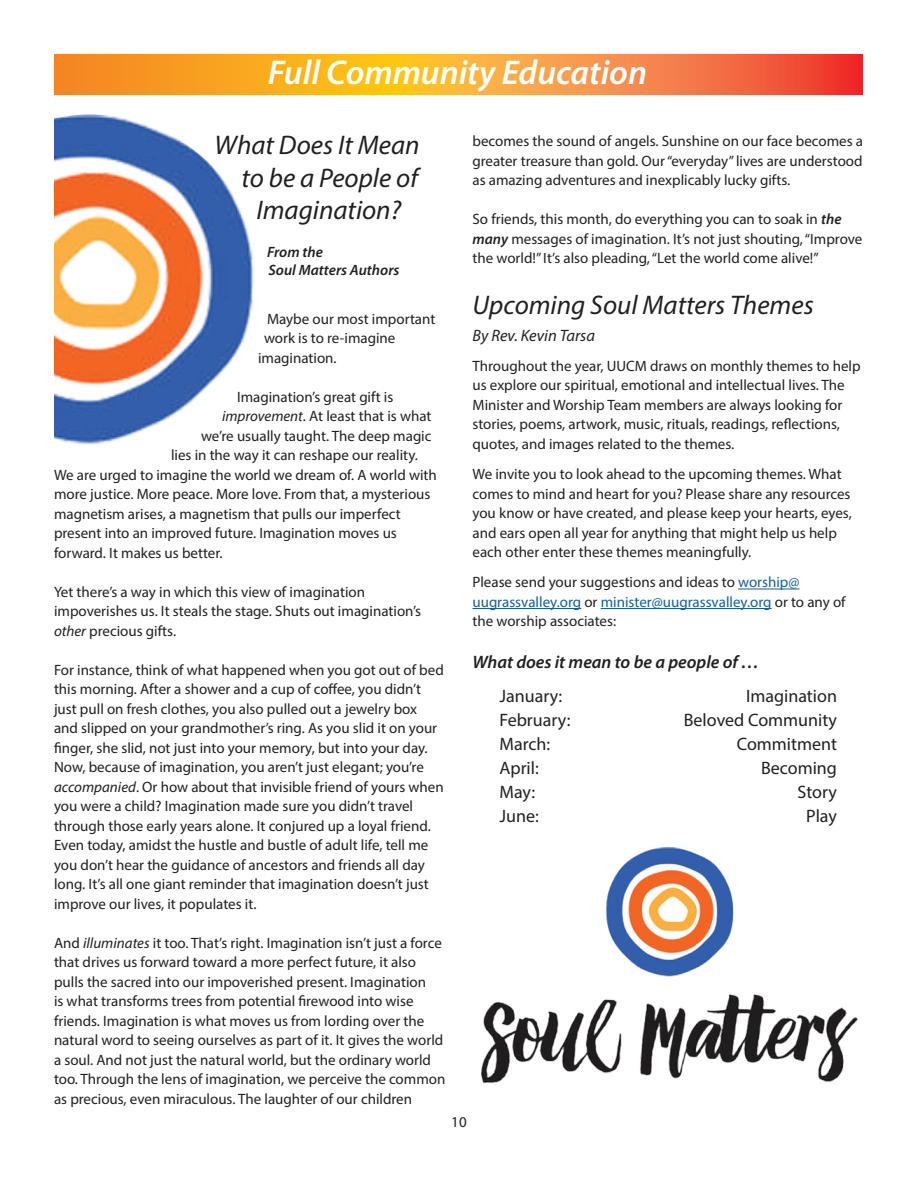
<style>
.page{position:relative;width:918px;height:1188px;background:#fff}
.page>*{position:absolute;margin:0;border:0;box-sizing:border-box;transform-origin:0 0}
.t1{font:italic 600 34.5px "Myriad Pro";color:#fff}
.t2{font:italic 27px "Myriad Pro";color:#231f20}
.t3{font:18px "Myriad Pro";color:#231f20}
.t4{font:italic 600 18px "Myriad Pro";color:#231f20}
.t5{font:italic 16.5px "Myriad Pro";color:#231f20}
.t6{font:15px/19.5px "Myriad Pro";color:#231f20}
.t7{font:italic 600 15px/18.8px "Myriad Pro";color:#231f20}
.s1{font-style:italic}
.s2{font-weight:600;font-style:italic}
.s3{color:#175d9e}
</style>
<div class="page">
<svg style="left:54px;top:54px;width:808px;height:40px;background:#f79330"></svg>
<img style="left:54px;top:114px;width:200px;height:331px">
<hr style="left:738px;top:589px;width:62px;height:1px;background:#175d9e">
<hr style="left:472px;top:608px;width:109px;height:1px;background:#175d9e">
<hr style="left:601px;top:608px;width:171px;height:1px;background:#175d9e">
<img style="left:481px;top:847px;width:377px;height:237px">
<h1 class="t1" style="left:268px;top:51px;width:381px">Full Community Education</h1>
<h2 class="t2" style="left:214px;top:129px;width:207px">What Does It Mean</h2>
<h2 class="t2" style="left:242px;top:161px;width:178px">to be a People of</h2>
<h2 class="t2" style="left:257px;top:193px;width:146px">Imagination?</h2>
<p class="t7" style="left:267px;top:242px;width:134px">From the<br>Soul Matters Authors</p>
<p class="t6" style="left:267px;top:309px;width:170px">Maybe our most important</p>
<p class="t6" style="left:264px;top:328px;width:133px">work is to re-imagine</p>
<p class="t6" style="left:258px;top:348px;width:80px">imagination.</p>
<p class="t6" style="left:237px;top:387px;width:158px">Imagination’s great gift is</p>
<p class="t6" style="left:222px;top:406px;width:211px"><span class="s1">improvement</span>. At least that is what</p>
<p class="t6" style="left:201px;top:426px;width:232px">we’re usually taught. The deep magic</p>
<p class="t6" style="left:171px;top:445px;width:248px">lies in the way it can reshape our reality.</p>
<p class="t6" style="left:54px;top:465px;width:384px">We are urged to imagine the world we dream of. A world with</p>
<p class="t6" style="left:54px;top:484px;width:378px">more justice. More peace. More love. From that, a mysterious</p>
<p class="t6" style="left:54px;top:504px;width:348px">magnetism arises, a magnetism that pulls our imperfect</p>
<p class="t6" style="left:54px;top:523px;width:344px">present into an improved future. Imagination moves us</p>
<p class="t6" style="left:54px;top:543px;width:170px">forward. It makes us better.</p>
<p class="t6" style="left:54px;top:582px;width:369px">Yet there’s a way in which this view of imagination impoverishes us. It steals the stage. Shuts out imagination’s <span class="s1">other</span> precious gifts.</p>
<p class="t6" style="left:54px;top:660px;width:391px">For instance, think of what happened when you got out of bed this morning. After a shower and a cup of coffee, you didn’t just pull on fresh clothes, you also pulled out a jewelry box and slipped on your grandmother’s ring. As you slid it on your finger, she slid, not just into your memory, but into your day.<br>Now, because of imagination, you aren’t just elegant; you’re <span class="s1">accompanied</span>. Or how about that invisible friend of yours when you were a child? Imagination made sure you didn’t travel through those early years alone. It conjured up a loyal friend.<br>Even today, amidst the hustle and bustle of adult life, tell me you don’t hear the guidance of ancestors and friends all day long. It’s all one giant reminder that imagination doesn’t just improve our lives, it populates it.</p>
<p class="t6" style="left:54px;top:933px;width:393px">And <span class="s1">illuminates</span> it too. That’s right. Imagination isn’t just a force that drives us forward toward a more perfect future, it also pulls the sacred into our impoverished present. Imagination<br>is what transforms trees from potential firewood into wise friends. Imagination is what moves us from lording over the natural word to seeing ourselves as part of it. It gives the world a soul. And not just the natural world, but the ordinary world too. Through the lens of imagination, we perceive the common as precious, even miraculous. The laughter of our children</p>
<p class="t6" style="left:472px;top:131px;width:392px;text-align:justify">becomes the sound of angels. Sunshine on our face becomes a greater treasure than gold. Our “everyday” lives are understood as amazing adventures and inexplicably lucky gifts.</p>
<p class="t6" style="left:472px;top:209px;width:391px">So friends, this month, do everything you can to soak in <span class="s2">the many</span> messages of imagination. It’s not just shouting, “Improve the world!” It’s also pleading, “Let the world come alive!”</p>
<h2 class="t2" style="left:472px;top:288px;width:343px">Upcoming Soul Matters Themes</h2>
<p class="t5" style="left:472px;top:325px;width:124px">By Rev. Kevin Tarsa</p>
<p class="t6" style="left:472px;top:356px;width:390px">Throughout the year, UUCM draws on monthly themes to help us explore our spiritual, emotional and intellectual lives. The Minister and Worship Team members are always looking for stories, poems, artwork, music, rituals, readings, reflections, quotes, and images related to the themes.</p>
<p class="t6" style="left:472px;top:464px;width:381px">We invite you to look ahead to the upcoming themes. What comes to mind and heart for you? Please share any resources you know or have created, and please keep your hearts, eyes, and ears open all year for anything that might help us help each other enter these themes meaningfully.</p>
<p class="t6" style="left:472px;top:572px;width:375px">Please send your suggestions and ideas to <span class="s3">worship@ uugrassvalley.org</span> or <span class="s3">minister@uugrassvalley.org</span> or to any of the worship associates:</p>
<p class="t4" style="left:472px;top:650px;width:288px">What does it mean to be a people of …</p>
<p class="t3" style="left:500px;top:685px;width:64px">January:</p>
<p class="t3" style="left:746px;top:685px;width:92px">Imagination</p>
<p class="t3" style="left:500px;top:709px;width:72px">February:</p>
<p class="t3" style="left:684px;top:709px;width:155px">Beloved Community</p>
<p class="t3" style="left:500px;top:733px;width:52px">March:</p>
<p class="t3" style="left:737px;top:733px;width:102px">Commitment</p>
<p class="t3" style="left:500px;top:757px;width:41px">April:</p>
<p class="t3" style="left:761px;top:757px;width:77px">Becoming</p>
<p class="t3" style="left:500px;top:781px;width:37px">May:</p>
<p class="t3" style="left:798px;top:781px;width:41px">Story</p>
<p class="t3" style="left:500px;top:805px;width:41px">June:</p>
<p class="t3" style="left:806px;top:805px;width:32px">Play</p>
<p class="t6" style="left:451px;top:1112px;width:17px">10</p>
</div>
